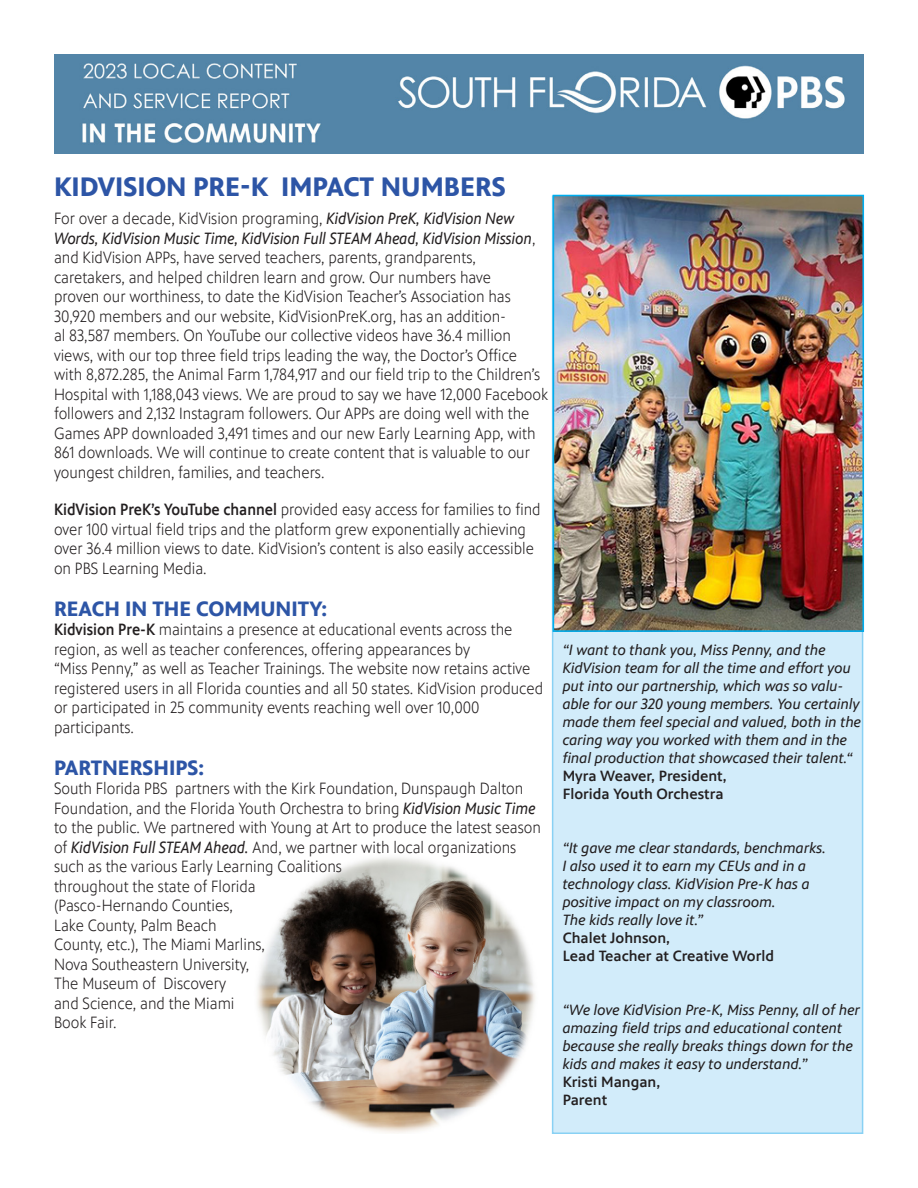
<style>
.page{position:relative;width:918px;height:1188px;background:#fff}
.page>*{position:absolute;margin:0;border:0;box-sizing:border-box;transform-origin:0 0}
.t1{font:700 27px "PBS Sans";color:#2d55a6}
.t2{font:700 21px "PBS Sans";color:#2d55a6}
.t3{font:300 16.5px/19.5px "PBS Sans";color:#231f20;scale:.9 1}
.t4{font:italic 15px/18px "PBS Sans";color:#231f20}
.t5{font:500 15px "PBS Sans";color:#231f20}
.s1{font-weight:400;font-style:italic}
.s2{font-weight:500}
</style>
<div class="page">
<img style="left:257px;top:857px;width:278px;height:276px">
<div style="left:552px;top:195px;width:311px;height:939px;background:#d2ecfa;border:2px solid #89d1f4"></div>
<img style="left:54px;top:54px;width:810px;height:100px">
<img style="left:556px;top:198px;width:305px;height:431px">
<div style="left:553px;top:195px;width:311px;height:437px;border:2px solid #00aeef"></div>
<p class="t1" style="left:54px;top:171px;width:453px">KIDVISION PRE-K IMPACT NUMBERS</p>
<p class="t3" style="left:54px;top:209px;width:537px">For over a decade, KidVision programing, <span class="s1">KidVision PreK, KidVision New<br>Words, KidVision Music Time, KidVision Full STEAM Ahead, KidVision Mission</span>, and KidVision APPs, have served teachers, parents, grandparents,</p>
<p class="t3" style="left:54px;top:268px;width:487px">caretakers, and helped children learn and grow. Our numbers have</p>
<p class="t3" style="left:54px;top:287px;width:551px">proven our worthiness, to date the KidVision Teacher’s Association has 30,920 members and our website, KidVisionPreK.org, has an addition-<br>al 83,587 members. On YouTube our collective videos have 36.4 million views, with our top three field trips leading the way, the Doctor’s Office with 8,872.285, the Animal Farm 1,784,917 and our field trip to the Children’s Hospital with 1,188,043 views. We are proud to say we have 12,000 Facebook followers and 2,132 Instagram followers. Our APPs are doing well with the Games APP downloaded 3,491 times and our new Early Learning App, with 861 downloads. We will continue to create content that is valuable to our youngest children, families, and teachers.</p>
<p class="t3" style="left:54px;top:500px;width:542px"><span class="s2">KidVision PreK’s YouTube channel</span> provided easy access for families to find over 100 virtual field trips and the platform grew exponentially achieving over 36.4 million views to date. KidVision’s content is also easily accessible on PBS Learning Media.</p>
<p class="t2" style="left:54px;top:597px;width:275px">REACH IN THE COMMUNITY:</p>
<p class="t3" style="left:54px;top:620px;width:511px"><span class="s2">Kidvision Pre-K</span> maintains a presence at educational events across the region, as well as teacher conferences, offering appearances by</p>
<p class="t3" style="left:54px;top:659px;width:545px">“Miss Penny,” as well as Teacher Trainings. The website now retains active registered users in all Florida counties and all 50 states. KidVision produced or participated in 25 community events reaching well over 10,000</p>
<p class="t3" style="left:54px;top:718px;width:90px">participants.</p>
<p class="t2" style="left:54px;top:756px;width:152px">PARTNERSHIPS:</p>
<p class="t3" style="left:54px;top:779px;width:543px">South Florida PBS partners with the Kirk Foundation, Dunspaugh Dalton Foundation, and the Florida Youth Orchestra to bring <span class="s1">KidVision Music Time </span>to the public. We partnered with Young at Art to produce the latest season of <span class="s1">KidVision Full STEAM Ahead.</span> And, we partner with local organizations such as the various Early Learning Coalitions</p>
<p class="t3" style="left:54px;top:877px;width:226px">throughout the state of Florida</p>
<p class="t3" style="left:54px;top:896px;width:200px">(Pasco-Hernando Counties,</p>
<p class="t3" style="left:54px;top:916px;width:182px">Lake County, Palm Beach</p>
<p class="t3" style="left:54px;top:935px;width:236px">County, etc.), The Miami Marlins,</p>
<p class="t3" style="left:54px;top:955px;width:218px">Nova Southeastern University,</p>
<p class="t3" style="left:54px;top:974px;width:193px">The Museum of Discovery</p>
<p class="t3" style="left:54px;top:994px;width:202px">and Science, and the Miami</p>
<p class="t3" style="left:54px;top:1013px;width:71px">Book Fair.</p>
<p class="t4" style="left:563px;top:641px;width:265px">“I want to thank you, Miss Penny, and the</p>
<p class="t4" style="left:563px;top:659px;width:300px">KidVision team for all the time and effort you put into our partnership, which was so valu&shy;able for our 320 young members. You certainly made them feel special and valued, both in the</p>
<p class="t4" style="left:563px;top:731px;width:292px">caring way you worked with them and in the final production that showcased their talent.“</p>
<p class="t5" style="left:563px;top:767px;width:165px">Myra Weaver, President,</p>
<p class="t5" style="left:563px;top:785px;width:162px">Florida Youth Orchestra</p>
<p class="t4" style="left:563px;top:839px;width:265px">“It gave me clear standards, benchmarks.</p>
<p class="t4" style="left:563px;top:857px;width:245px">I also used it to earn my CEUs and in a</p>
<p class="t4" style="left:563px;top:875px;width:249px">technology class. KidVision Pre-K has a</p>
<p class="t4" style="left:563px;top:893px;width:215px">positive impact on my classroom.</p>
<p class="t4" style="left:563px;top:911px;width:142px">The kids really love it.”</p>
<p class="t5" style="left:563px;top:929px;width:109px">Chalet Johnson,</p>
<p class="t5" style="left:563px;top:947px;width:213px">Lead Teacher at Creative World</p>
<p class="t4" style="left:563px;top:1001px;width:299px">“We love KidVision Pre-K, Miss Penny, all of her amazing field trips and educational content because she really breaks things down for the kids and makes it easy to understand.”</p>
<p class="t5" style="left:563px;top:1073px;width:99px">Kristi Mangan,</p>
<p class="t5" style="left:563px;top:1091px;width:46px">Parent</p>
</div>
